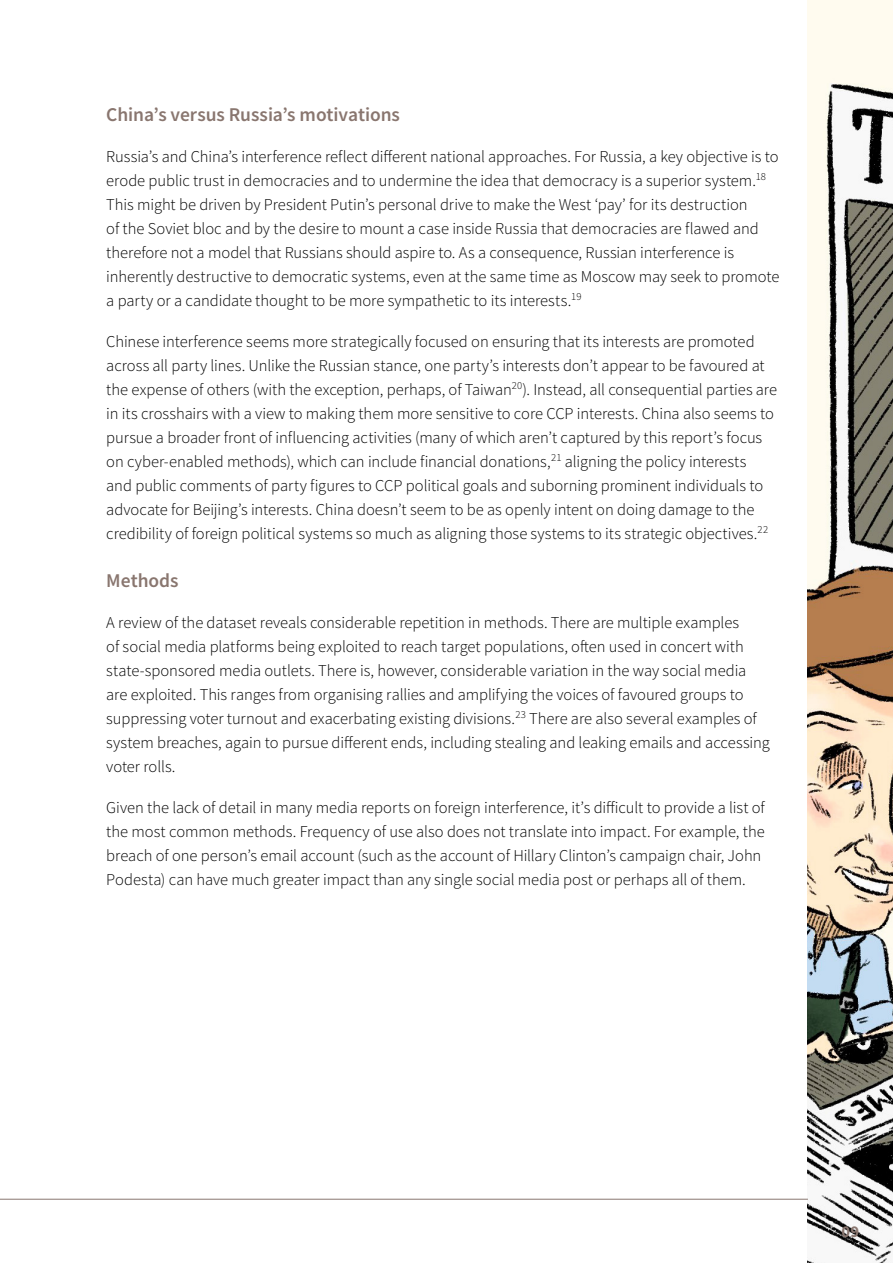
<style>
.page{position:relative;width:893px;height:1263px;background:#fff}
.page>*{position:absolute;margin:0;border:0;box-sizing:border-box;transform-origin:0 0}
.Heading_2{font:600 19.5px "Source Sans Pro";letter-spacing:-.005em;color:#89766f}
.Text{font:300 16.5px/24px "Source Sans Pro";letter-spacing:-.005em;color:#000}
.t1{font:700 16.5px "Source Sans Pro";color:#89766f}
</style>
<div class="page">
<img style="left:808px;top:0;width:85px;height:1263px">
<hr style="left:0;top:1199px;width:808px;height:1px;background:#89766f">
<h2 class="Heading_2" style="left:106px;top:102px;width:295px">China’s versus Russia’s motivations</h2>
<p class="Text" style="left:106px;top:144px;width:674px">Russia’s and China’s interference reflect different national approaches. For Russia, a key objective is to erode public trust in democracies and to undermine the idea that democracy is a superior system.<sup>18<br></sup>This might be driven by President Putin’s personal drive to make the West ‘pay’ for its destruction<br>of the Soviet bloc and by the desire to mount a case inside Russia that democracies are flawed and therefore not a model that Russians should aspire to. As a consequence, Russian interference is inherently destructive to democratic systems, even at the same time as Moscow may seek to promote a party or a candidate thought to be more sympathetic to its interests.<sup>19</sup></p>
<p class="Text" style="left:106px;top:329px;width:672px">Chinese interference seems more strategically focused on ensuring that its interests are promoted across all party lines. Unlike the Russian stance, one party’s interests don’t appear to be favoured at the expense of others (with the exception, perhaps, of Taiwan<sup>20</sup>). Instead, all consequential parties are in its crosshairs with a view to making them more sensitive to core CCP interests. China also seems to pursue a broader front of influencing activities (many of which aren’t captured by this report’s focus on cyber-enabled methods), which can include financial donations,<sup>21</sup> aligning the policy interests<br>and public comments of party figures to CCP political goals and suborning prominent individuals to advocate for Beijing’s interests. China doesn’t seem to be as openly intent on doing damage to the credibility of foreign political systems so much as aligning those systems to its strategic objectives.<sup>22</sup></p>
<h2 class="Heading_2" style="left:106px;top:568px;width:74px">Methods</h2>
<p class="Text" style="left:106px;top:611px;width:665px">A review of the dataset reveals considerable repetition in methods. There are multiple examples<br>of social media platforms being exploited to reach target populations, often used in concert with state-sponsored media outlets. There is, however, considerable variation in the way social media are exploited. This ranges from organising rallies and amplifying the voices of favoured groups to suppressing voter turnout and exacerbating existing divisions.<sup>23</sup> There are also several examples of system breaches, again to pursue different ends, including stealing and leaking emails and accessing voter rolls.</p>
<p class="Text" style="left:106px;top:796px;width:660px">Given the lack of detail in many media reports on foreign interference, it’s difficult to provide a list of the most common methods. Frequency of use also does not translate into impact. For example, the breach of one person’s email account (such as the account of Hillary Clinton’s campaign chair, John Podesta) can have much greater impact than any single social media post or perhaps all of them.</p>
<p class="t1" style="left:842px;top:1220px;width:19px">09</p>
</div>
